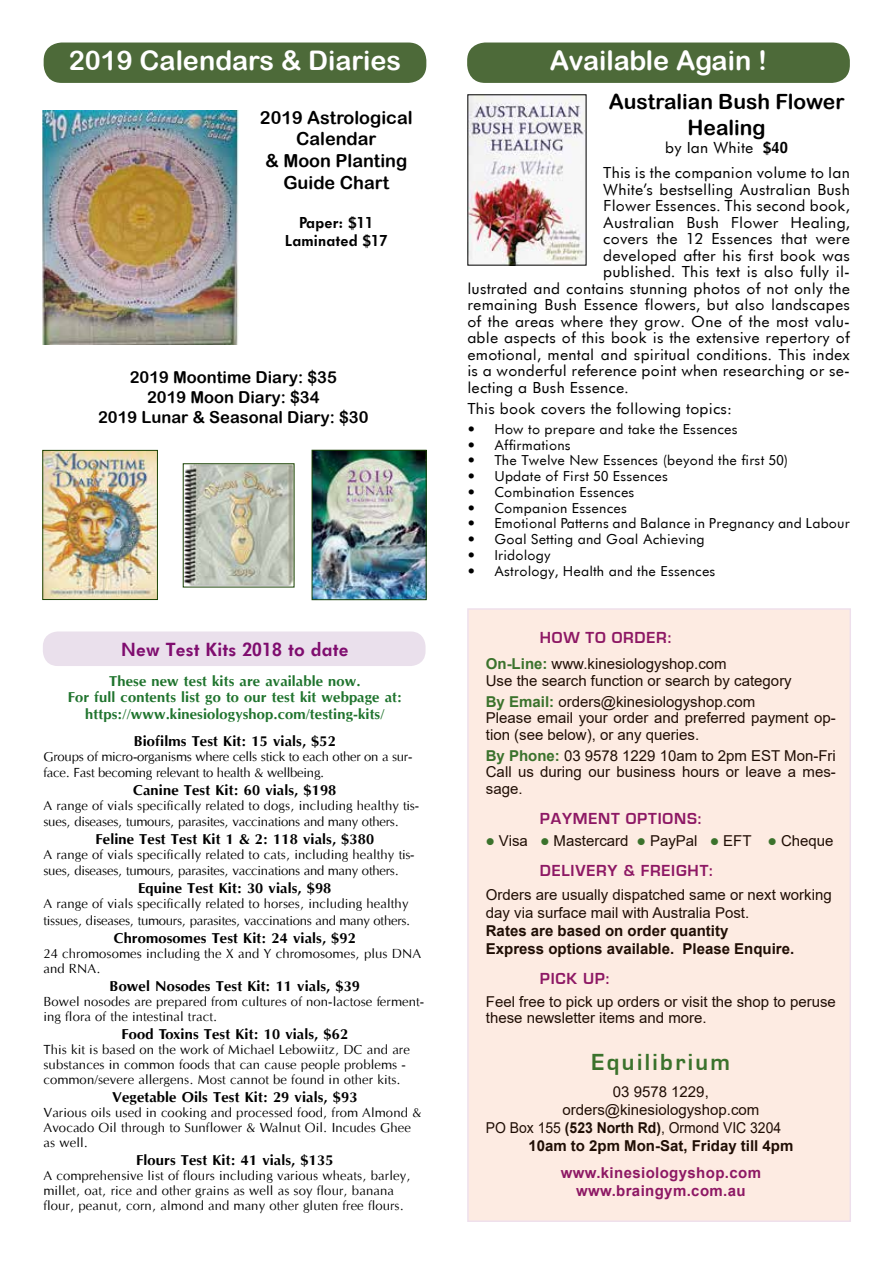
<style>
.page{position:relative;width:893px;height:1263px;background:#fff}
.page>*{position:absolute;margin:0;border:0;box-sizing:border-box;transform-origin:0 0}
.t1{font:27px "Arial Rounded MT Bold";color:#fff}
.t2{font:700 24px "Eurostile";letter-spacing:.1em;color:#20742e}
.t3{font:21px/25.2px "Arial Rounded MT Bold";color:#000;text-align:center}
.t4{font:18px/21.6px "Arial Rounded MT Bold";color:#000;text-align:center}
.t5{font:700 18px "Futurist";color:#7f0d6f}
.t6{font:16.5px/19.8px "Arial Rounded MT Bold";color:#000;text-align:center}
.t7{font:700 16.5px "Eurostile";letter-spacing:.05em;color:#7f0d6f}
.t8{font:15px/25.5px "Futurist";color:#000;text-align:center}
.t9{font:15px/16.5px "Arial";color:#000}
.t10{font:700 15px "Optim";color:#000}
.t11{font:700 15px/16.5px "Optim";color:#20742e;text-align:center}
.t12{font:700 15px/18px "Arial";color:#000}
.t13{font:700 15px/18px "Arial";letter-spacing:.025em;color:#7f0d6f;text-align:center}
.t14{font:15px "Arial";color:#000;scale:.93 1}
.t15{font:700 15px/18px "Futurist";color:#000;text-align:center}
.t16{font:13.5px/15px "Optim";color:#000}
.t17{font:13.5px/16.2px "Optim";letter-spacing:-.025em;color:#000}
.t18{font:13.5px "Futurist";color:#000}
.s1{font-weight:700}
.s2{font-weight:700;color:#20742e}
.s3{color:#20742e}
</style>
<div class="page">
<div style="left:44px;top:43px;width:382px;height:40px;background:#4d6a39;border-radius:18px"></div>
<div style="left:467px;top:43px;width:383px;height:40px;background:#4d6a39;border-radius:18px"></div>
<img style="left:470px;top:97px;width:114px;height:166px">
<div style="left:467px;top:608px;width:384px;height:614px;background:#fdebe2"></div>
<div style="left:43px;top:631px;width:383px;height:35px;background:#eae0ec;border-radius:15px"></div>
<img style="left:45px;top:452px;width:111px;height:146px">
<div style="left:43px;top:450px;width:115px;height:150px;border:1px solid #1a4205"></div>
<img style="left:185px;top:465px;width:107px;height:120px">
<img style="left:42px;top:111px;width:197px;height:234px">
<img style="left:314px;top:452px;width:110px;height:146px">
<div style="left:312px;top:450px;width:114px;height:150px;border:1px solid #1a4205"></div>
<h1 class="t1" style="left:69px;top:45px;width:334px">2019 Calendars &amp; Diaries</h1>
<h3 class="t4" style="left:260px;top:106px;width:154px">2019 Astrological<br>Calendar<br>&amp; Moon Planting<br>Guide Chart</h3>
<p class="t15" style="left:285px;top:215px;width:104px">Paper: $11<br>Laminated $17</p>
<p class="t6" style="left:98px;top:367px;width:272px">2019 Moontime Diary: $35<br>2019 Moon Diary: $34<br>2019 Lunar &amp; Seasonal Diary: $30</p>
<h3 class="t5" style="left:121px;top:641px;width:229px">New Test Kits 2018 to date</h3>
<p class="t11" style="left:68px;top:673px;width:336px">These new test kits are available now.<br>For full contents list go to our test kit webpage at: https://www.kinesiologyshop.com/testing-kits/</p>
<p class="t10" style="left:134px;top:734px;width:204px">Biofilms Test Kit: 15 vials, $52</p>
<p class="t17" style="left:43px;top:749px;width:370px">Groups of micro-organisms where cells stick to each other on a sur&shy;face. Fast becoming relevant to health &amp; wellbeing.</p>
<p class="t10" style="left:133px;top:783px;width:205px">Canine Test Kit: 60 vials, $198</p>
<p class="t17" style="left:43px;top:798px;width:377px">A range of vials specifically related to dogs, including healthy tis&shy;sues, diseases, tumours, parasites, vaccinations and many others.</p>
<p class="t10" style="left:95px;top:832px;width:280px">Feline Test Test Kit 1 &amp; 2: 118 vials, $380</p>
<p class="t17" style="left:43px;top:847px;width:373px">A range of vials specifically related to cats, including healthy tis&shy;sues, diseases, tumours, parasites, vaccinations and many others.</p>
<p class="t10" style="left:138px;top:881px;width:195px">Equine Test Kit: 30 vials, $98</p>
<p class="t17" style="left:43px;top:896px;width:369px">A range of vials specifically related to horses, including healthy tissues, diseases, tumours, parasites, vaccinations and many others.</p>
<p class="t10" style="left:114px;top:930px;width:244px">Chromosomes Test Kit: 24 vials, $92</p>
<p class="t16" style="left:43px;top:946px;width:379px">24 chromosomes including the X and Y chromosomes, plus DNA and RNA.</p>
<p class="t10" style="left:110px;top:978px;width:252px">Bowel Nosodes Test Kit: 11 vials, $39</p>
<p class="t16" style="left:43px;top:994px;width:382px">Bowel nosodes are prepared from cultures of non-lactose ferment&shy;ing flora of the intestinal tract.</p>
<p class="t10" style="left:121px;top:1026px;width:228px">Food Toxins Test Kit: 10 vials, $62</p>
<p class="t16" style="left:43px;top:1042px;width:368px">This kit is based on the work of Michael Lebowiitz, DC and are substances in common foods that can cause people problems - common/severe allergens. Most cannot be found in other kits.</p>
<p class="t10" style="left:112px;top:1089px;width:247px">Vegetable Oils Test Kit: 29 vials, $93</p>
<p class="t16" style="left:43px;top:1105px;width:380px">Various oils used in cooking and processed food, from Almond &amp;<br>Avocado Oil through to Sunflower &amp; Walnut Oil. Incudes Ghee as well.</p>
<p class="t10" style="left:136px;top:1152px;width:199px">Flours Test Kit: 41 vials, $135</p>
<p class="t16" style="left:43px;top:1168px;width:369px">A comprehensive list of flours including various wheats, barley, millet, oat, rice and other grains as well as soy flour, banana flour, peanut, corn, almond and many other gluten free flours.</p>
<h1 class="t1" style="left:550px;top:45px;width:219px">Available Again !</h1>
<h3 class="t3" style="left:609px;top:89px;width:237px">Australian Bush Flower<br>Healing</h3>
<p class="t8" style="left:603px;top:136px;width:248px">by Ian White <span class="s1">$40<br></span>This is the companion volume to Ian</p>
<p class="t8" style="left:603px;top:178px;width:248px">White’s bestselling Australian Bush</p>
<p class="t8" style="left:603px;top:194px;width:248px">Flower Essences. This second book,</p>
<p class="t8" style="left:603px;top:211px;width:248px">Australian Bush Flower Healing,</p>
<p class="t8" style="left:603px;top:227px;width:248px">covers the 12 Essences that were</p>
<p class="t8" style="left:603px;top:244px;width:248px">developed after his first book was</p>
<p class="t8" style="left:603px;top:260px;width:248px">published. This text is also fully il-</p>
<p class="t8" style="left:467px;top:277px;width:384px">lustrated and contains stunning photos of not only the</p>
<p class="t8" style="left:467px;top:293px;width:384px">remaining Bush Essence flowers, but also landscapes</p>
<p class="t8" style="left:467px;top:310px;width:384px">of the areas where they grow. One of the most valu-</p>
<p class="t8" style="left:467px;top:326px;width:384px">able aspects of this book is the extensive repertory of</p>
<p class="t8" style="left:467px;top:343px;width:384px">emotional, mental and spiritual conditions. This index</p>
<p class="t8" style="left:467px;top:359px;width:384px">is a wonderful reference point when researching or se-</p>
<p class="t8" style="left:467px;top:376px;width:163px">lecting a Bush Essence.</p>
<p class="t8" style="left:467px;top:397px;width:266px">This book covers the following topics:</p>
<p class="t18" style="left:467px;top:423px;width:272px">• How to prepare and take the Essences</p>
<p class="t18" style="left:467px;top:439px;width:105px">• Affirmations</p>
<p class="t18" style="left:467px;top:455px;width:322px">• The Twelve New Essences (beyond the first 50)</p>
<p class="t18" style="left:467px;top:470px;width:202px">• Update of First 50 Essences</p>
<p class="t18" style="left:467px;top:486px;width:169px">• Combination Essences</p>
<p class="t18" style="left:467px;top:502px;width:161px">• Companion Essences</p>
<p class="t18" style="left:467px;top:518px;width:384px">• Emotional Patterns and Balance in Pregnancy and Labour</p>
<p class="t18" style="left:467px;top:533px;width:239px">• Goal Setting and Goal Achieving</p>
<p class="t18" style="left:467px;top:549px;width:85px">• Iridology</p>
<p class="t18" style="left:467px;top:565px;width:250px">• Astrology, Health and the Essences</p>
<p class="t7" style="left:540px;top:629px;width:133px">HOW TO ORDER:</p>
<p class="t9" style="left:486px;top:655px;width:307px"><span class="s2">On-Line:</span> www.kinesiologyshop.com<br>Use the search function or search by category</p>
<p class="t9" style="left:486px;top:693px;width:352px"><span class="s2">By Email:</span> orders@kinesiologyshop.com<br>Please email your order and preferred payment op&shy;tion (see below), or any queries.</p>
<p class="t9" style="left:486px;top:747px;width:352px;text-align:justify"><span class="s2">By Phone:</span> 03 9578 1229 10am to 2pm EST Mon-Fri Call us during our business hours or leave a mes&shy;sage.</p>
<p class="t7" style="left:540px;top:809px;width:163px">PAYMENT OPTIONS:</p>
<p class="t9" style="left:486px;top:832px;width:349px"><span class="s3">●</span> Visa <span class="s3">●</span> Mastercard <span class="s3">●</span> PayPal <span class="s3">●</span> EFT <span class="s3">●</span> Cheque</p>
<p class="t7" style="left:540px;top:861px;width:174px">DELIVERY &amp; FREIGHT:</p>
<p class="t9" style="left:486px;top:886px;width:347px;line-height:18px">Orders are usually dispatched same or next working day via surface mail with Australia Post.</p>
<p class="t12" style="left:486px;top:922px;width:310px">Rates are based on order quantity<br>Express options available. Please Enquire.</p>
<p class="t7" style="left:540px;top:969px;width:71px">PICK UP:</p>
<p class="t9" style="left:486px;top:993px;width:352px">Feel free to pick up orders or visit the shop to peruse these newsletter items and more.</p>
<h2 class="t2" style="left:591px;top:1049px;width:140px">Equilibrium</h2>
<p class="t9" style="left:613px;top:1083px;width:97px">03 9578 1229,</p>
<p class="t9" style="left:562px;top:1101px;width:198px">orders@kinesiologyshop.com</p>
<p class="t14" style="left:486px;top:1117px;width:319px">PO Box 155 <span class="s1">(523 North Rd)</span>, Ormond VIC 3204</p>
<p class="t12" style="left:528px;top:1137px;width:267px">10am to 2pm Mon-Sat, Friday till 4pm</p>
<p class="t13" style="left:561px;top:1164px;width:202px">www.kinesiologyshop.com www.braingym.com.au</p>
</div>
